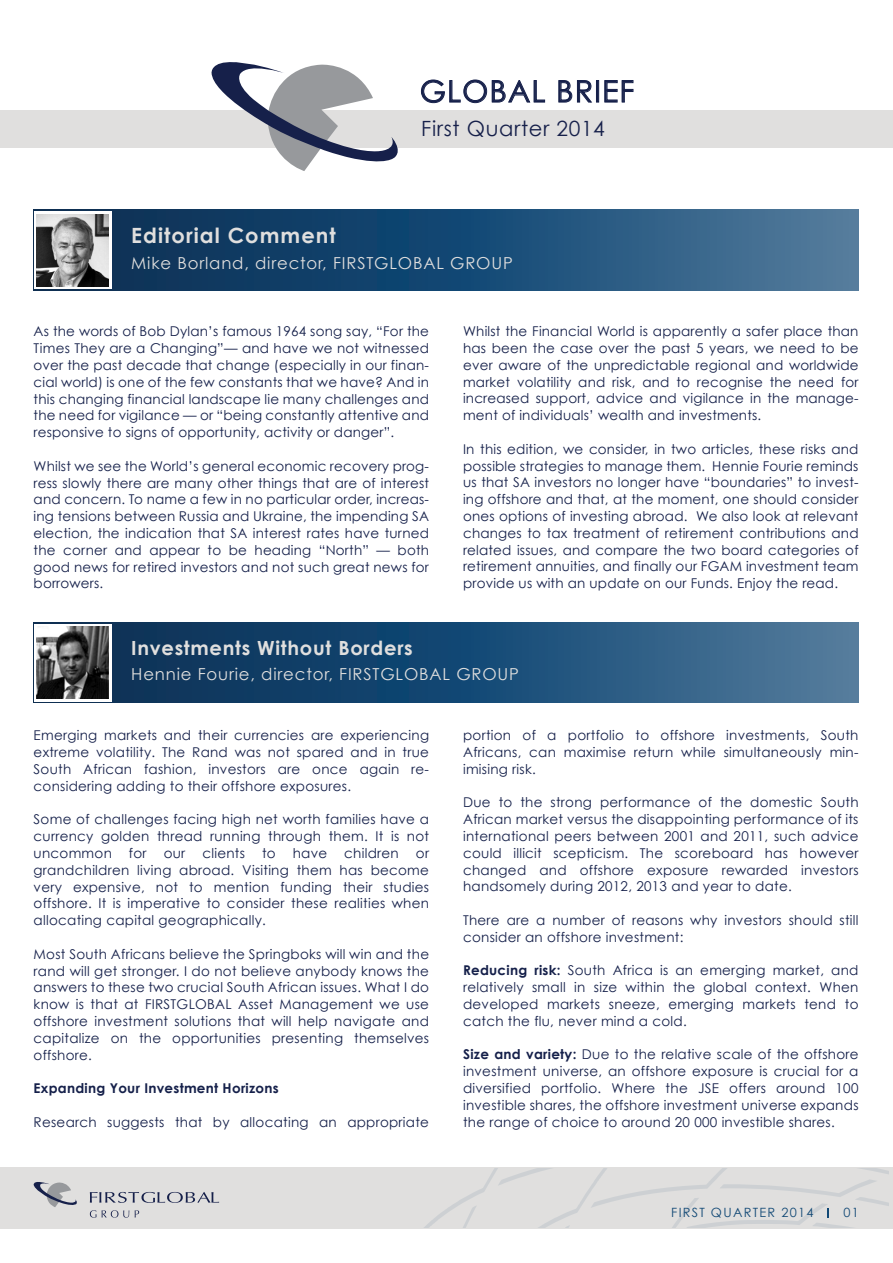
<style>
.page{position:relative;width:893px;height:1263px;background:#fff}
.page>*{position:absolute;margin:0;border:0;box-sizing:border-box;transform-origin:0 0}
.t1{font:30px "Century Gothic";letter-spacing:.04em;color:#16204a}
.t2{font:21px "Century Gothic";letter-spacing:.03em;color:#16204a}
.t3{font:700 21px "Century Gothic";letter-spacing:.05em;color:#e0dfde}
.t4{font:700 19.5px "Century Gothic";letter-spacing:.035em;color:#e0dfde}
.t5{font:16.5px "Century Gothic";letter-spacing:.05em;color:#e0dfde}
.t6{font:13.5px/16.8px "Century Gothic";letter-spacing:.02em;color:#15204a;text-align:justify}
.t7{font:700 13.5px "Century Gothic";letter-spacing:.02em;color:#15204a}
.t8{font:12.75px "Century Gothic";letter-spacing:.1em;color:#114875}
.s1{font-weight:700}
</style>
<div class="page">
<div style="left:0;top:1167px;width:893px;height:61px;background:#e0dfde"></div>
<svg style="left:90px;top:1192px;width:129px;height:11px"></svg>
<svg style="left:90px;top:1210px;width:6px;height:7px"></svg>
<svg style="left:102px;top:1210px;width:27px;height:7px"></svg>
<svg style="left:135px;top:1210px;width:4px;height:7px"></svg>
<svg style="left:33px;top:1182px;width:44px;height:25px"></svg>
<svg style="left:424px;top:1168px;width:465px;height:60px"></svg>
<svg style="left:33px;top:622px;width:825px;height:81px;background:#235178"></svg>
<svg style="left:34px;top:624px;width:77px;height:77px"></svg>
<img style="left:37px;top:627px;width:72px;height:72px">
<div style="left:0;top:110px;width:893px;height:38px;background:#e0dfde"></div>
<svg style="left:421px;top:80px;width:124px;height:23px"></svg>
<svg style="left:558px;top:80px;width:34px;height:23px"></svg>
<div style="left:596px;top:80px;width:3px;height:22px;border:1px solid #16204a"></div>
<svg style="left:604px;top:80px;width:29px;height:23px"></svg>
<svg style="left:211px;top:62px;width:187px;height:109px"></svg>
<svg style="left:33px;top:210px;width:825px;height:80px;background:#235178"></svg>
<svg style="left:34px;top:211px;width:77px;height:78px"></svg>
<img style="left:37px;top:214px;width:72px;height:72px">
<h1 class="t1" style="left:420px;top:73px;width:216px">GLOBAL BRIEF</h1>
<h2 class="t2" style="left:421px;top:116px;width:185px">First Quarter 2014</h2>
<h2 class="t3" style="left:131px;top:222px;width:206px">Editorial Comment</h2>
<p class="t5" style="left:131px;top:253px;width:383px">Mike Borland, director, FIRSTGLOBAL GROUP</p>
<p class="t6" style="left:34px;top:323px;width:397px">As the words of Bob Dylan’s famous 1964 song say, “For the Times They are a Changing”— and have we not witnessed over the past decade that change (especially in our finan&shy;cial world) is one of the few constants that we have? And in this changing financial landscape lie many challenges and the need for vigilance — or “being constantly attentive and responsive to signs of opportunity, activity or danger”.</p>
<p class="t6" style="left:34px;top:457px;width:397px">Whilst we see the World’s general economic recovery prog&shy;ress slowly there are many other things that are of interest and concern. To name a few in no particular order, increas&shy;ing tensions between Russia and Ukraine, the impending SA election, the indication that SA interest rates have turned the corner and appear to be heading “North” — both good news for retired investors and not such great news for borrowers.</p>
<p class="t6" style="left:463px;top:323px;width:397px">Whilst the Financial World is apparently a safer place than has been the case over the past 5 years, we need to be ever aware of the unpredictable regional and worldwide market volatility and risk, and to recognise the need for increased support, advice and vigilance in the manage&shy;ment of individuals’ wealth and investments.</p>
<p class="t6" style="left:463px;top:440px;width:397px">In this edition, we consider, in two articles, these risks and possible strategies to manage them. Hennie Fourie reminds us that SA investors no longer have “boundaries” to invest&shy;ing offshore and that, at the moment, one should consider ones options of investing abroad. We also look at relevant changes to tax treatment of retirement contributions and related issues, and compare the two board categories of retirement annuities, and finally our FGAM investment team provide us with an update on our Funds. Enjoy the read.</p>
<h3 class="t4" style="left:131px;top:635px;width:283px">Investments Without Borders</h3>
<p class="t5" style="left:131px;top:664px;width:389px">Hennie Fourie, director, FIRSTGLOBAL GROUP</p>
<p class="t6" style="left:34px;top:727px;width:397px">Emerging markets and their currencies are experiencing extreme volatility. The Rand was not spared and in true South African fashion, investors are once again re&shy;considering adding to their offshore exposures.</p>
<p class="t6" style="left:34px;top:811px;width:397px">Some of challenges facing high net worth families have a currency golden thread running through them. It is not uncommon</p>
<p class="t6" style="left:129px;top:844px;width:19px">for</p>
<p class="t6" style="left:164px;top:844px;width:23px">our</p>
<p class="t6" style="left:202px;top:844px;width:44px">clients</p>
<p class="t6" style="left:262px;top:844px;width:15px">to</p>
<p class="t6" style="left:293px;top:844px;width:36px">have</p>
<p class="t6" style="left:344px;top:844px;width:56px">children</p>
<p class="t6" style="left:34px;top:844px;width:397px;text-indent:382px">or grandchildren living abroad. Visiting them has become very expensive, not to mention funding their studies offshore. It is imperative to consider these realities when allocating capital geographically.</p>
<p class="t6" style="left:34px;top:945px;width:397px">Most South Africans believe the Springboks will win and the rand will get stronger. I do not believe anybody knows the answers to these two crucial South African issues. What I do know is that at FIRSTGLOBAL Asset Management we use offshore investment solutions that will help navigate and capitalize on the opportunities presenting themselves offshore.</p>
<p class="t7" style="left:34px;top:1080px;width:247px">Expanding Your Investment Horizons</p>
<p class="t6" style="left:34px;top:1113px;width:397px">Research suggests that by allocating an appropriate</p>
<p class="t6" style="left:463px;top:727px;width:397px">portion of a portfolio to offshore investments, South Africans, can maximise return while simultaneously min&shy;imising risk.</p>
<p class="t6" style="left:463px;top:794px;width:397px">Due to the strong performance of the domestic South African market versus the disappointing performance of its international peers between 2001 and 2011, such advice could illicit scepticism. The scoreboard has however changed and offshore exposure rewarded investors handsomely during 2012, 2013 and year to date.</p>
<p class="t6" style="left:463px;top:911px;width:397px">There are a number of reasons why investors should still consider an offshore investment:</p>
<p class="t6" style="left:463px;top:962px;width:397px"><span class="s1">Reducing risk:</span> South Africa is an emerging market, and relatively small in size within the global context. When developed markets sneeze, emerging markets tend to catch the flu, never mind a cold.</p>
<p class="t6" style="left:463px;top:1046px;width:397px"><span class="s1">Size and variety:</span> Due to the relative scale of the offshore investment universe, an offshore exposure is crucial for a diversified portfolio. Where the JSE offers around 100 investible shares, the offshore investment universe expands the range of choice to around 20 000 investible shares.</p>
<p class="t8" style="left:671px;top:1205px;width:144px">FIRST QUARTER 2014</p>
<p class="t8" style="left:844px;top:1205px;width:17px">01</p>
</div>
